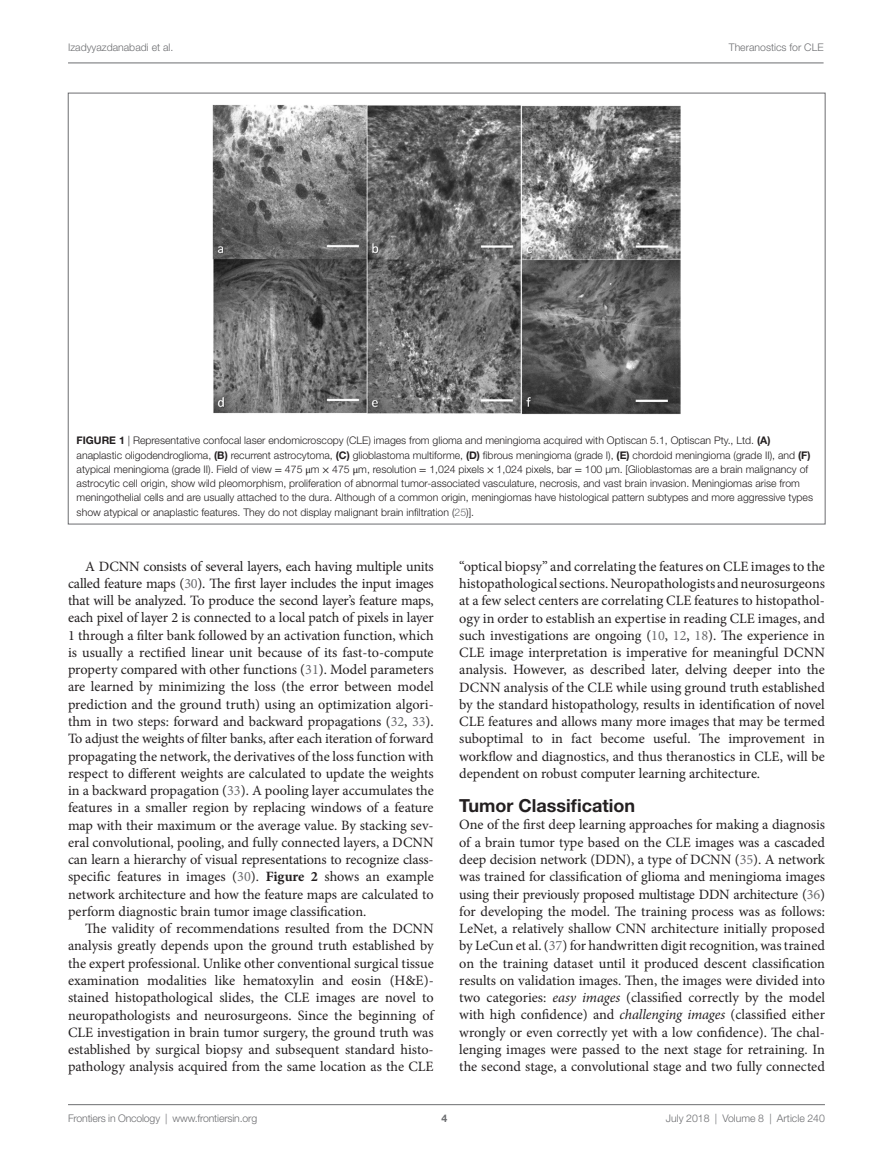
<style>
.page{position:relative;width:893px;height:1170px;background:#fff}
.page>*{position:absolute;margin:0;border:0;box-sizing:border-box;transform-origin:0 0}
.t1{font:700 18px "Helvetica Neue LT Std";color:#231f20}
.t2{font:14.25px/17.2px "Minion Pro";letter-spacing:-.005em;color:#231f20;text-align:justify}
.t3{font:300 10.5px/14.2px "Helvetica Neue LT Std";color:#231f20}
.t4{font:300 10.5px "Helvetica Neue LT Std";color:#6c6d70}
.t5{font:700 10.5px "Helvetica Neue LT Std";color:#231f20}
.t6{font:700 10.5px "Helvetica Neue LT Std";color:#6c6d70}
.s1{font-weight:700}
.s2{font-family:"STIX General";font-weight:400}
.s3{color:#6c6d70}
.s4{font-style:italic}
</style>
<div class="page">
<img style="left:213px;top:104px;width:467px;height:310px">
<hr style="left:68px;top:63px;width:756px;height:1px;background:#6c6d70">
<hr style="left:68px;top:1104px;width:757px;height:1px;background:#6c6d70">
<p class="t4" style="left:68px;top:41px;width:107px">Izadyyazdanabadi et al.</p>
<p class="t4" style="left:729px;top:41px;width:96px">Theranostics for CLE</p>
<p class="t3" style="left:77px;top:433px;width:738px;text-indent:33px"><span class="s1">e 1</span> | Representative confocal laser endomicroscopy (CLE) images from glioma and meningioma acquired with Optiscan 5.1, Optiscan Pty., Ltd. <span class="s1">(A) </span>anaplastic oligodendroglioma, <span class="s1">(B)</span> recurrent astrocytoma, <span class="s1">(C)</span> glioblastoma multiforme, <span class="s1">(D)</span> fibrous meningioma (grade I), <span class="s1">(E)</span> chordoid meningioma (grade II), and <span class="s1">(F) </span>atypical meningioma (grade II). Field of view <span class="s2">=</span> 475 <span class="s2">μ</span>m <span class="s2">×</span> 475 <span class="s2">μ</span>m, resolution <span class="s2">=</span> 1,024 pixels <span class="s2">×</span> 1,024 pixels, bar <span class="s2">=</span> 100 µm. [Glioblastomas are a brain malignancy of astrocytic cell origin, show wild pleomorphism, proliferation of abnormal tumor-associated vasculature, necrosis, and vast brain invasion. Meningiomas arise from meningothelial cells and are usually attached to the dura. Although of a common origin, meningiomas have histological pattern subtypes and more aggressive types show atypical or anaplastic features. They do not display malignant brain infiltration (<span class="s3">25</span>)].</p>
<p class="t5" style="left:77px;top:434px;width:18px">Figur</p>
<p class="t2" style="left:68px;top:557px;width:367px;text-indent:17px">A DCNN consists of several layers, each having multiple units called feature maps (<span class="s3">30</span>). The first layer includes the input images that will be analyzed. To produce the second layer’s feature maps, each pixel of layer 2 is connected to a local patch of pixels in layer 1 through a filter bank followed by an activation function, which is usually a rectified linear unit because of its fast-to-compute property compared with other functions (<span class="s3">31</span>). Model parameters are learned by minimizing the loss (the error between model prediction and the ground truth) using an optimization algori&shy;thm in two steps: forward and backward propagations (<span class="s3">32</span>, <span class="s3">33</span>).<br>To adjust the weights of filter banks, after each iteration of forward propagating the network, the derivatives of the loss function with respect to different weights are calculated to update the weights in a backward propagation (<span class="s3">33</span>). A pooling layer accumulates the features in a smaller region by replacing windows of a feature map with their maximum or the average value. By stacking sev&shy;eral convolutional, pooling, and fully connected layers, a DCNN can learn a hierarchy of visual representations to recognize class&shy;specific features in images (<span class="s3">30</span>). <span class="s1">Figure 2</span> shows an example network architecture and how the feature maps are calculated to perform diagnostic brain tumor image classification.</p>
<p class="t2" style="left:68px;top:920px;width:367px;text-indent:17px">The validity of recommendations resulted from the DCNN analysis greatly depends upon the ground truth established by the expert professional. Unlike other conventional surgical tissue examination modalities like hematoxylin and eosin (H&amp;E)- stained histopathological slides, the CLE images are novel to neuropathologists and neurosurgeons. Since the beginning of CLE investigation in brain tumor surgery, the ground truth was established by surgical biopsy and subsequent standard histo&shy;pathology analysis acquired from the same location as the CLE</p>
<p class="t2" style="left:459px;top:557px;width:367px">“optical biopsy” and correlating the features on CLE images to the histopathological sections. Neuropathologists and neurosurgeons at a few select centers are correlating CLE features to histopathol&shy;ogy in order to establish an expertise in reading CLE images, and such investigations are ongoing (<span class="s3">10</span>, <span class="s3">12</span>, <span class="s3">18</span>). The experience in CLE image interpretation is imperative for meaningful DCNN analysis. However, as described later, delving deeper into the DCNN analysis of the CLE while using ground truth established by the standard histopathology, results in identification of novel CLE features and allows many more images that may be termed suboptimal to in fact become useful. The improvement in workflow and diagnostics, and thus theranostics in CLE, will be dependent on robust computer learning architecture.</p>
<p class="t1" style="left:459px;top:794px;width:177px">Tumor Classification</p>
<p class="t2" style="left:459px;top:816px;width:367px">One of the first deep learning approaches for making a diagnosis of a brain tumor type based on the CLE images was a cascaded deep decision network (DDN), a type of DCNN (<span class="s3">35</span>). A network was trained for classification of glioma and meningioma images using their previously proposed multistage DDN architecture (<span class="s3">36</span>) for developing the model. The training process was as follows:<br>LeNet, a relatively shallow CNN architecture initially proposed by LeCun et al. (<span class="s3">37</span>) for handwritten digit recognition, was trained on the training dataset until it produced descent classification results on validation images. Then, the images were divided into two categories: <span class="s4">easy images</span> (classified correctly by the model with high confidence) and <span class="s4">challenging images</span> (classified either wrongly or even correctly yet with a low confidence). The chal&shy;lenging images were passed to the next stage for retraining. In the second stage, a convolutional stage and two fully connected</p>
<p class="t4" style="left:68px;top:1111px;width:191px">Frontiers in Oncology | www.frontiersin.org</p>
<p class="t4" style="left:666px;top:1111px;width:161px">July 2018 | Volume 8 | Article 240</p>
<p class="t6" style="left:441px;top:1111px;width:7px">4</p>
</div>
